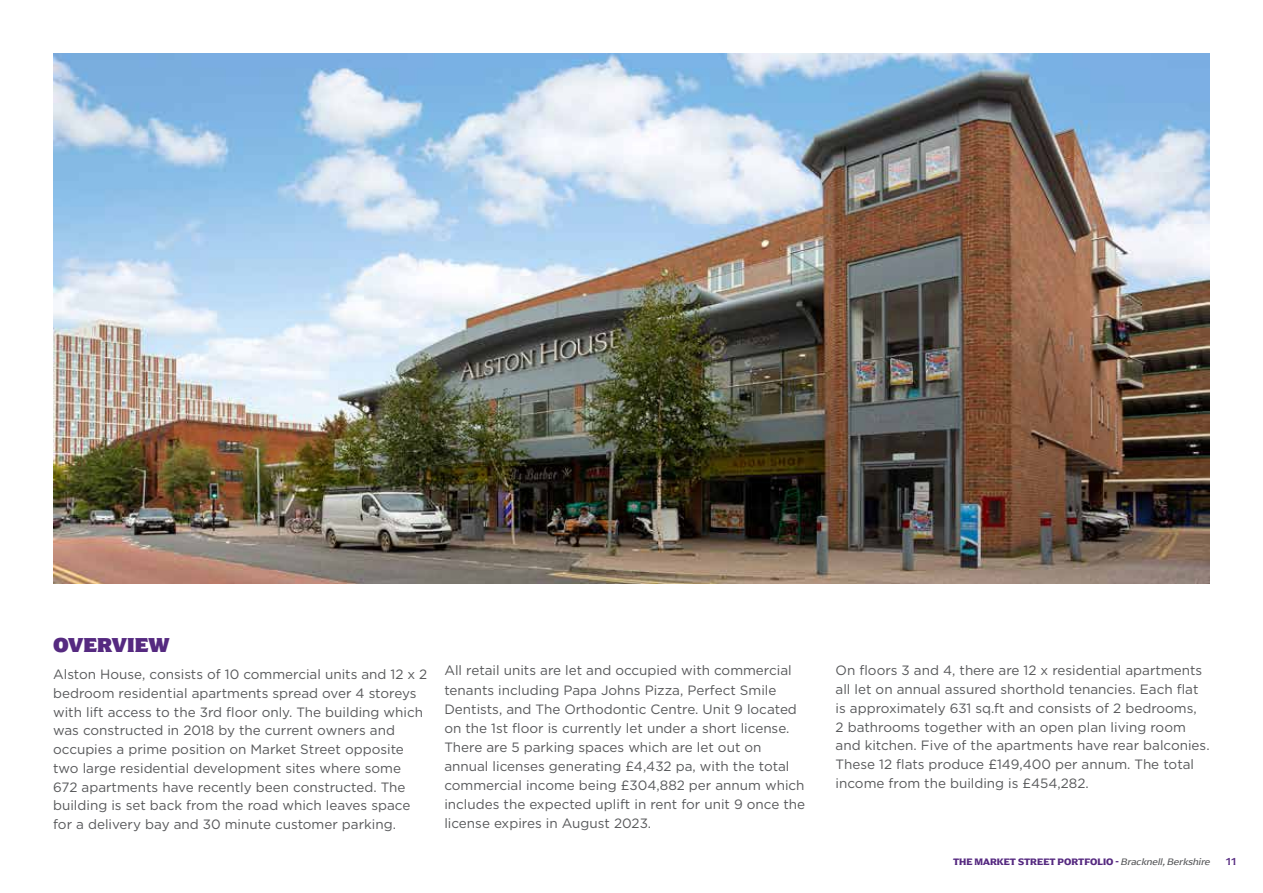
<style>
.page{position:relative;width:1263px;height:893px;background:#fff}
.page>*{position:absolute;margin:0;border:0;box-sizing:border-box;transform-origin:0 0}
.t1{font:900 21px "Arpona";color:#552980}
.t2{font:13.5px/18.8px "Gotham";color:#57585a}
.t3{font:500 10.5px "Arpona";color:#552980}
.t4{font:700 9.75px "Arpona";color:#552980}
.s1{font-weight:400;font-style:italic;color:#57585a}
</style>
<div class="page">
<img style="left:53px;top:53px;width:1157px;height:530px">
<h1 class="t1" style="left:53px;top:631px;width:118px">OVERVIEW</h1>
<p class="t2" style="left:53px;top:665px;width:376px">Alston House, consists of 10 commercial units and 12 x 2 bedroom residential apartments spread over 4 storeys with lift access to the 3rd floor only. The building which was constructed in 2018 by the current owners and occupies a prime position on Market Street opposite two large residential development sites where some 672 apartments have recently been constructed. The building is set back from the road which leaves space for a delivery bay and 30 minute customer parking.</p>
<p class="t2" style="left:444px;top:661px;width:362px">All retail units are let and occupied with commercial tenants including Papa Johns Pizza, Perfect Smile Dentists, and The Orthodontic Centre. Unit 9 located on the 1st floor is currently let under a short license.<br>There are 5 parking spaces which are let out on annual licenses generating £4,432 pa, with the total commercial income being £304,882 per annum which includes the expected uplift in rent for unit 9 once the license expires in August 2023.</p>
<p class="t2" style="left:836px;top:661px;width:376px">On floors 3 and 4, there are 12 x residential apartments all let on annual assured shorthold tenancies. Each flat is approximately 631 sq.ft and consists of 2 bedrooms,<br>2 bathrooms together with an open plan living room and kitchen. Five of the apartments have rear balconies.<br>These 12 flats produce £149,400 per annum. The total income from the building is £454,282.</p>
<p class="t4" style="left:953px;top:856px;width:261px">THE MARKET STREET PORTFOLIO - <span class="s1">Bracknell,Berkshire</span></p>
<p class="t3" style="left:1226px;top:855px;width:12px">11</p>
</div>
